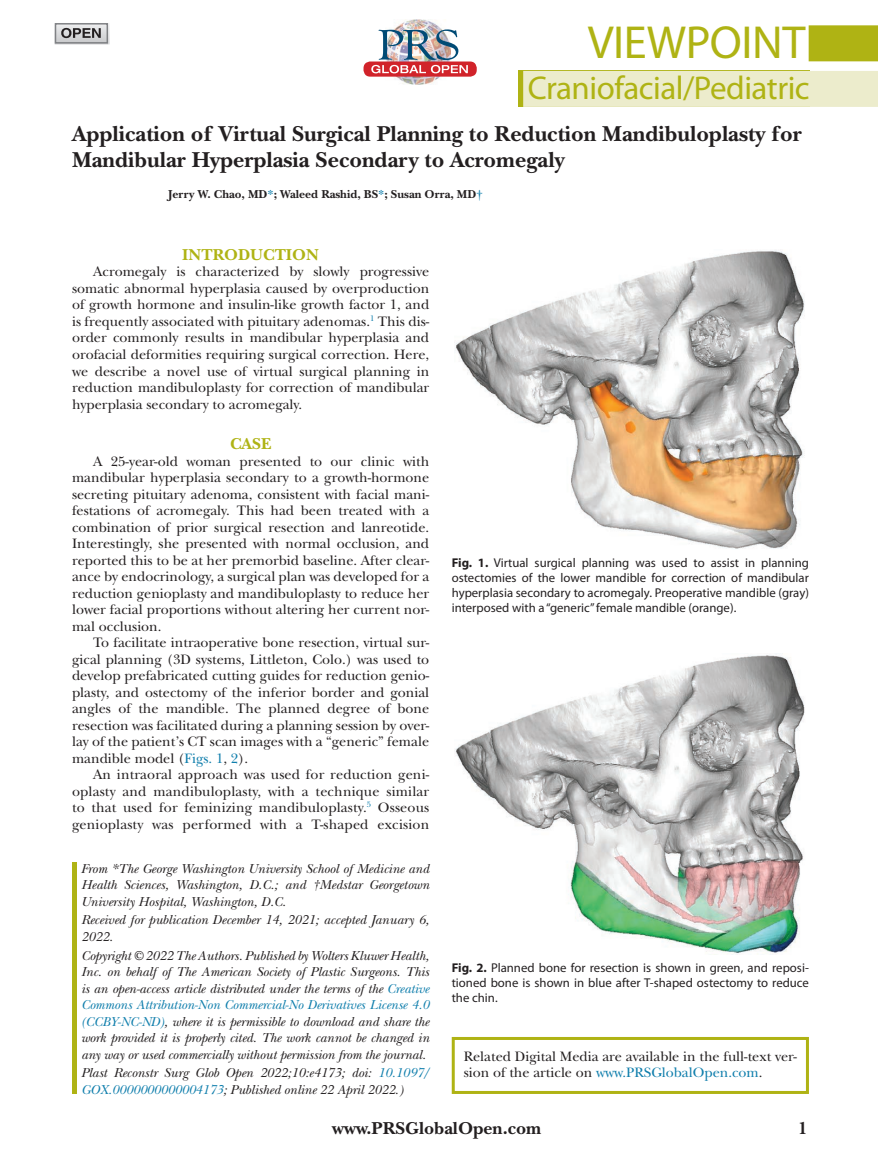
<style>
.page{position:relative;width:878px;height:1175px;background:#fff}
.page>*{position:absolute;margin:0;border:0;box-sizing:border-box;transform-origin:0 0}
.t1{font:46.5px "Myriad Pro";letter-spacing:-.01em;color:#afb314}
.t2{font:33px "Myriad Pro";letter-spacing:-.015em;color:#afb314}
.t3{font:700 22.5px/25.5px "New Baskerville Std";color:#231f20}
.t4{font:700 18px "New Baskerville Std";color:#231f20}
.t5{font:700 16.5px "New Baskerville Std";color:#afb314}
.t6{font:14.25px/16.5px "New Baskerville Std";color:#231f20;text-align:justify}
.t7{font:italic 13.5px/16.5px "New Baskerville Std";letter-spacing:-.005em;color:#231f20;text-align:justify}
.t8{font:12.75px/15px "Myriad Pro";color:#231f20;text-align:justify}
.t9{font:700 12px "New Baskerville Std";color:#231f20}
.s1{color:#0f7eac}
.s2{font-weight:700}
</style>
<div class="page">
<hr style="left:72px;top:862px;width:4px;height:49px;background:#afb314">
<hr style="left:72px;top:911px;width:4px;height:36px;background:#afb314">
<hr style="left:72px;top:937px;width:4px;height:121px;background:#afb314">
<hr style="left:72px;top:1054px;width:4px;height:39px;background:#afb314">
<img style="left:455px;top:250px;width:350px;height:299px">
<img style="left:455px;top:655px;width:350px;height:299px">
<img style="left:54px;top:23px;width:55px;height:22px">
<div style="left:55px;top:23px;width:53px;height:21px;border:2px solid #808285"></div>
<svg style="left:61px;top:28px;width:40px;height:10px"></svg>
<div style="left:452px;top:1037px;width:356px;height:57px;border:3px solid #afb314"></div>
<div style="left:808px;top:25px;width:70px;height:36px;background:#afb314"></div>
<img style="left:394px;top:20px;width:48px;height:64px">
<div style="left:363px;top:61px;width:113px;height:16px;background:#d1232a;border-radius:7px"></div>
<img style="left:371px;top:29px;width:97px;height:44px">
<div style="left:523px;top:71px;width:355px;height:36px;background:#ececcc"></div>
<h1 class="t1" style="left:587px;top:14px;width:211px">Viewpoint</h1>
<h2 class="t2" style="left:527px;top:68px;width:283px">Craniofacial/Pediatric</h2>
<h3 class="t3" style="left:72px;top:121px;width:731px">Application of Virtual Surgical Planning to Reduction Mandibuloplasty for<br>Mandibular Hyperplasia Secondary to Acromegaly</h3>
<p class="t9" style="left:168px;top:187px;width:316px">Jerry W. Chao, MD<span class="s1">*</span>; Waleed Rashid, BS<span class="s1">*</span>; Susan Orra, MD<span class="s1">†</span></p>
<p class="t5" style="left:182px;top:245px;width:138px">INTRODUCTION</p>
<p class="t6" style="left:72px;top:264px;width:359px;text-indent:21px">Acromegaly is characterized by slowly progressive somatic abnormal hyperplasia caused by overproduction of growth hormone and insulin-like growth factor 1, and is frequently associated with pituitary adenomas.<sup>1</sup> This dis&shy;order commonly results in mandibular hyperplasia and orofacial deformities requiring surgical correction. Here, we describe a novel use of virtual surgical planning in reduction mandibuloplasty for correction of mandibular hyperplasia secondary to acromegaly.</p>
<p class="t5" style="left:230px;top:434px;width:43px">CASE</p>
<p class="t6" style="left:72px;top:453px;width:359px;text-indent:21px">A 25-year-old woman presented to our clinic with mandibular hyperplasia secondary to a growth-hormone secreting pituitary adenoma, consistent with facial mani&shy;festations of acromegaly. This had been treated with a combination of prior surgical resection and lanreotide.<br>Interestingly, she presented with normal occlusion, and reported this to be at her premorbid baseline. After clear&shy;ance by endocrinology, a surgical plan was developed for a reduction genioplasty and mandibuloplasty to reduce her lower facial proportions without altering her current nor&shy;mal occlusion.</p>
<p class="t6" style="left:72px;top:634px;width:359px;text-indent:21px">To facilitate intraoperative bone resection, virtual sur&shy;gical planning (3D systems, Littleton, Colo.) was used to develop prefabricated cutting guides for reduction genio&shy;plasty, and ostectomy of the inferior border and gonial angles of the mandible. The planned degree of bone resection was facilitated during a planning session by over&shy;lay of the patient’s CT scan images with a “generic” female mandible model (<span class="s1">Figs. 1</span>, <span class="s1">2</span>).</p>
<p class="t6" style="left:72px;top:766px;width:359px;text-indent:21px">An intraoral approach was used for reduction geni&shy;oplasty and mandibuloplasty, with a technique similar to that used for feminizing mandibuloplasty.<sup>5</sup> Osseous genioplasty was performed with a T-shaped excision</p>
<p class="t7" style="left:81px;top:860px;width:350px">From *The George Washington University School of Medicine and Health Sciences, Washington, D.C.; and †Medstar Georgetown University Hospital, Washington, D.C.</p>
<p class="t7" style="left:81px;top:911px;width:350px">Received for publication December 14, 2021; accepted January 6,<br>2022.</p>
<p class="t7" style="left:81px;top:947px;width:350px">Copyright © 2022 The Authors. Published by Wolters Kluwer Health, Inc. on behalf of The American Society of Plastic Surgeons. This is an open-access article distributed under the terms of the <span class="s1">Creative Commons Attribution-Non Commercial-No Derivatives License 4.0 (CCBY-NC-ND)</span>, where it is permissible to download and share the work provided it is properly cited. The work cannot be changed in any way or used commercially without permission from the journal.</p>
<p class="t7" style="left:81px;top:1064px;width:350px">Plast Reconstr Surg Glob Open 2022;10:e4173; doi: <span class="s1">10.1097/<br>GOX.0000000000004173</span>; Published online 22 April 2022.)</p>
<p class="t8" style="left:452px;top:554px;width:359px"><span class="s2">Fig. 1.</span> Virtual surgical planning was used to assist in planning ostectomies of the lower mandible for correction of mandibular hyperplasia secondary to acromegaly. Preoperative mandible (gray) interposed with a “generic” female mandible (orange).</p>
<p class="t8" style="left:452px;top:960px;width:359px"><span class="s2">Fig. 2.</span> Planned bone for resection is shown in green, and reposi&shy;tioned bone is shown in blue after T-shaped ostectomy to reduce the chin.</p>
<p class="t6" style="left:464px;top:1048px;width:335px">Related Digital Media are available in the full-text ver&shy;sion of the article on <span class="s1">www.PRSGlobalOpen.com</span>.</p>
<p class="t4" style="left:332px;top:1118px;width:210px">www.PRSGlobalOpen.com</p>
<p class="t4" style="left:798px;top:1118px;width:11px">1</p>
</div>
